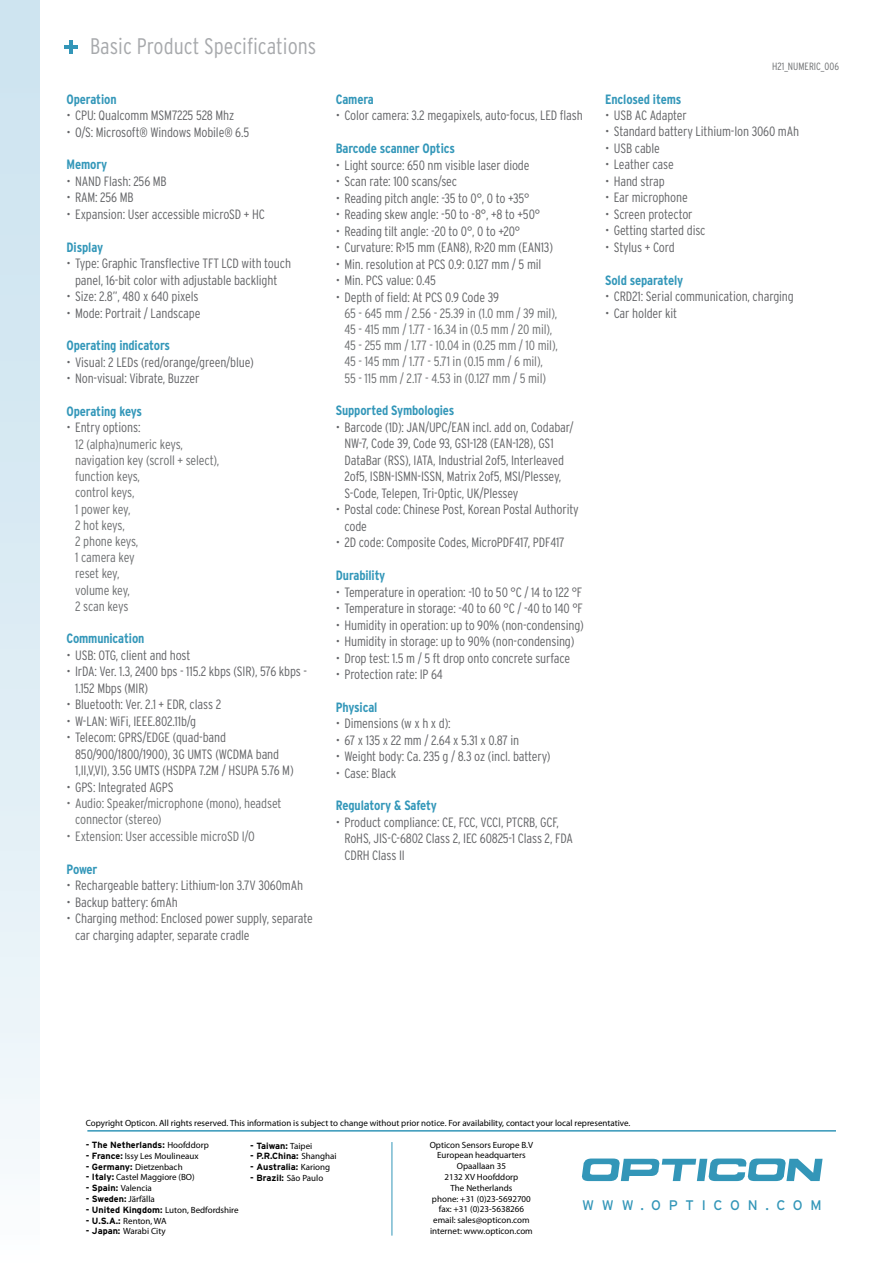
<style>
.page{position:relative;width:893px;height:1263px;background:#fff}
.page>*{position:absolute;margin:0;border:0;box-sizing:border-box;transform-origin:0 0}
.t1{font:300 condensed 22.5px "Interstate";color:#a7a9ac}
.t2{font:13.95px "Interstate";letter-spacing:.56em;color:#3396b8}
.t3{font:300 condensed 13.5px/16.5px "Interstate";letter-spacing:-.01em;color:#636467}
.t4{font:300 condensed 13.5px/16.2px "Interstate";letter-spacing:-.01em;color:#6d6f71}
.t5{font:700 condensed 13.5px "Interstate";letter-spacing:-.01em;color:#3397b9}
.t6{font:300 condensed 10.5px "Interstate";color:#6d6f71}
.t7{font:9px/10.8px "Myriad Pro";color:#000;text-align:center}
.t8{font:700 9px "Interstate";color:#000}
.s1{font-family:"Myriad Pro";font-weight:400}
.s2{font-family:"Interstate";font-weight:700}
</style>
<div class="page">
<div style="left:0;top:0;width:40px;height:1263px;background:linear-gradient(to bottom,#c8e1ee,#f6fafc)"></div>
<hr style="left:65px;top:45px;width:13px;height:4px;background:#3396b8">
<hr style="left:70px;top:40px;width:3px;height:14px;background:#3396b8">
<hr style="left:87px;top:1130px;width:749px;height:1px;background:#3396b8">
<hr style="left:392px;top:1142px;width:1px;height:93px;background:#3396b8">
<svg style="left:581px;top:1158px;width:242px;height:23px"></svg>
<h1 class="t1" style="left:90px;top:33px;width:228px">Basic Product Specifications</h1>
<p class="t5" style="left:67px;top:91px;width:51px">Operation</p>
<p class="t3" style="left:67px;top:107px;width:169px">• CPU: Qualcomm MSM7225 528 Mhz</p>
<p class="t3" style="left:67px;top:124px;width:184px">• O/S: Microsoft® Windows Mobile® 6.5</p>
<p class="t5" style="left:67px;top:157px;width:42px">Memory</p>
<p class="t3" style="left:67px;top:173px;width:102px">• NAND Flash: 256 MB</p>
<p class="t3" style="left:67px;top:189px;width:69px">• RAM: 256 MB</p>
<p class="t3" style="left:67px;top:206px;width:200px">• Expansion: User accessible microSD + HC</p>
<p class="t5" style="left:67px;top:239px;width:38px">Display</p>
<p class="t3" style="left:67px;top:255px;width:226px;text-align:center">• Type: Graphic Transflective TFT LCD with touch panel, 16-bit color with adjustable backlight</p>
<p class="t3" style="left:67px;top:288px;width:133px">• Size: 2.8”, 480 x 640 pixels</p>
<p class="t3" style="left:67px;top:304px;width:135px">• Mode: Portrait / Landscape</p>
<p class="t5" style="left:67px;top:338px;width:105px">Operating indicators</p>
<p class="t3" style="left:67px;top:354px;width:189px">• Visual: 2 LEDs (red/orange/green/blue)</p>
<p class="t3" style="left:67px;top:370px;width:134px">• Non-visual: Vibrate, Buzzer</p>
<p class="t5" style="left:67px;top:404px;width:77px">Operating keys</p>
<p class="t3" style="left:67px;top:419px;width:75px">• Entry options:</p>
<p class="t4" style="left:75px;top:436px;width:146px">12 (alpha)numeric keys, navigation key (scroll + select), function keys,<br>control keys,<br>1 power key,<br>2 hot keys,<br>2 phone keys,<br>1 camera key<br>reset key,<br>volume key,<br>2 scan keys</p>
<p class="t5" style="left:67px;top:631px;width:79px">Communication</p>
<p class="t3" style="left:67px;top:647px;width:125px">• USB: OTG, client and host</p>
<p class="t3" style="left:75px;top:663px;width:233px;text-indent:-9px">• IrDA: Ver. 1.3, 2400 bps - 115.2 kbps (SIR), 576 kbps -<br>1.152 Mbps (MIR)</p>
<p class="t3" style="left:67px;top:696px;width:156px">• Bluetooth: Ver. 2.1 + EDR, class 2</p>
<p class="t3" style="left:67px;top:713px;width:131px">• W-LAN: WiFi, IEEE.802.11b/g</p>
<p class="t3" style="left:75px;top:729px;width:220px;text-indent:-9px">• Telecom: GPRS/EDGE (quad-band<br>850/900/1800/1900), 3G UMTS (WCDMA band<br>1,II,V,VI), 3.5G UMTS (HSDPA 7.2M / HSUPA 5.76 M)</p>
<p class="t3" style="left:67px;top:779px;width:108px">• GPS: Integrated AGPS</p>
<p class="t4" style="left:75px;top:795px;width:208px;text-indent:-9px">• Audio: Speaker/microphone (mono), headset connector (stereo)</p>
<p class="t4" style="left:67px;top:828px;width:190px">• Extension: User accessible microSD I/O</p>
<p class="t5" style="left:67px;top:861px;width:32px">Power</p>
<p class="t3" style="left:67px;top:877px;width:238px">• Rechargeable battery: Lithium-Ion 3.7V 3060mAh</p>
<p class="t3" style="left:67px;top:893px;width:113px">• Backup battery: 6mAh</p>
<p class="t3" style="left:75px;top:910px;width:239px;text-indent:-9px">• Charging method: Enclosed power supply, separate car charging adapter, separate cradle</p>
<p class="t5" style="left:336px;top:91px;width:39px">Camera</p>
<p class="t3" style="left:336px;top:107px;width:248px">• Color camera: 3.2 megapixels, auto-focus, LED flash</p>
<p class="t5" style="left:336px;top:141px;width:121px">Barcode scanner Optics</p>
<p class="t3" style="left:336px;top:156px;width:195px">• Light source: 650 nm visible laser diode</p>
<p class="t3" style="left:336px;top:173px;width:123px">• Scan rate: 100 scans/sec</p>
<p class="t3" style="left:336px;top:189px;width:195px">• Reading pitch angle: -35 to 0°, 0 to +35°</p>
<p class="t3" style="left:336px;top:206px;width:206px">• Reading skew angle: -50 to -8°, +8 to +50°</p>
<p class="t3" style="left:336px;top:222px;width:186px">• Reading tilt angle: -20 to 0°, 0 to +20°</p>
<p class="t3" style="left:336px;top:239px;width:219px">• Curvature: R&gt;15 mm (EAN8), R&gt;20 mm (EAN13)</p>
<p class="t3" style="left:336px;top:255px;width:207px">• Min. resolution at PCS 0.9: 0.127 mm / 5 mil</p>
<p class="t3" style="left:336px;top:272px;width:102px">• Min. PCS value: 0.45</p>
<p class="t3" style="left:336px;top:288px;width:165px">• Depth of field: At PCS 0.9 Code 39</p>
<p class="t4" style="left:344px;top:305px;width:215px">65 - 645 mm / 2.56 - 25.39 in (1.0 mm / 39 mil), 45 - 415 mm / 1.77 - 16.34 in (0.5 mm / 20 mil), 45 - 255 mm / 1.77 - 10.04 in (0.25 mm / 10 mil), 45 - 145 mm / 1.77 - 5.71 in (0.15 mm / 6 mil),<br>55 - 115 mm / 2.17 - 4.53 in (0.127 mm / 5 mil)</p>
<p class="t5" style="left:336px;top:403px;width:120px">Supported Symbologies</p>
<p class="t3" style="left:344px;top:419px;width:231px;text-indent:-9px">• Barcode (1D): JAN/UPC/EAN incl. add on, Codabar/ NW-7, Code 39, Code 93, GS1-128 (EAN-128), GS1<br>DataBar (RSS), IATA, Industrial 2of5, Interleaved 2of5, ISBN-ISMN-ISSN, Matrix 2of5, MSI/Plessey, S-Code, Telepen, Tri-Optic, UK/Plessey</p>
<p class="t3" style="left:344px;top:501px;width:236px;text-indent:-9px">• Postal code: Chinese Post, Korean Postal Authority code</p>
<p class="t3" style="left:336px;top:534px;width:230px">• 2D code: Composite Codes, MicroPDF417, PDF417</p>
<p class="t5" style="left:336px;top:568px;width:51px">Durability</p>
<p class="t3" style="left:336px;top:583px;width:248px">• Temperature in operation: -10 to 50 °C / 14 to 122 °F</p>
<p class="t3" style="left:336px;top:600px;width:249px">• Temperature in storage: -40 to 60 °C / -40 to 140 °F</p>
<p class="t3" style="left:336px;top:616px;width:250px">• Humidity in operation: up to 90% (non-condensing)</p>
<p class="t3" style="left:336px;top:633px;width:240px">• Humidity in storage: up to 90% (non-condensing)</p>
<p class="t3" style="left:336px;top:649px;width:236px">• Drop test: 1.5 m / 5 ft drop onto concrete surface</p>
<p class="t3" style="left:336px;top:666px;width:108px">• Protection rate: IP 64</p>
<p class="t5" style="left:336px;top:699px;width:43px">Physical</p>
<p class="t3" style="left:336px;top:715px;width:116px">• Dimensions (w x h x d):</p>
<p class="t3" style="left:336px;top:731px;width:185px">• 67 x 135 x 22 mm / 2.64 x 5.31 x 0.87 in</p>
<p class="t3" style="left:336px;top:748px;width:216px">• Weight body: Ca. 235 g / 8.3 oz (incl. battery)</p>
<p class="t3" style="left:336px;top:764px;width:62px">• Case: Black</p>
<p class="t5" style="left:336px;top:798px;width:102px">Regulatory &amp; Safety</p>
<p class="t3" style="left:344px;top:814px;width:230px;text-indent:-9px">• Product compliance: CE, FCC, VCCI, PTCRB, GCF,<br>RoHS, JIS-C-6802 Class 2, IEC 60825-1 Class 2, FDA<br>CDRH Class II</p>
<p class="t6" style="left:772px;top:60px;width:68px">H21_NUMERIC_006</p>
<p class="t5" style="left:605px;top:91px;width:78px">Enclosed items</p>
<p class="t3" style="left:605px;top:107px;width:83px">• USB AC Adapter</p>
<p class="t3" style="left:605px;top:123px;width:195px">• Standard battery Lithium-Ion 3060 mAh</p>
<p class="t3" style="left:605px;top:140px;width:56px">• USB cable</p>
<p class="t3" style="left:605px;top:156px;width:70px">• Leather case</p>
<p class="t3" style="left:605px;top:173px;width:61px">• Hand strap</p>
<p class="t3" style="left:605px;top:189px;width:84px">• Ear microphone</p>
<p class="t3" style="left:605px;top:206px;width:89px">• Screen protector</p>
<p class="t3" style="left:605px;top:222px;width:102px">• Getting started disc</p>
<p class="t3" style="left:605px;top:239px;width:71px">• Stylus + Cord</p>
<p class="t5" style="left:605px;top:272px;width:79px">Sold separately</p>
<p class="t3" style="left:605px;top:288px;width:190px">• CRD21: Serial communication, charging</p>
<p class="t3" style="left:605px;top:305px;width:73px">• Car holder kit</p>
<p class="t7" style="left:86px;top:1118px;width:546px">Copyright Opticon. All rights reserved. This information is subject to change without prior notice. For availability, contact your local representative.</p>
<p class="t8" style="left:86px;top:1140px;width:125px">- The Netherlands: <span class="s1">Hoofddorp</span></p>
<p class="t7" style="left:86px;top:1150px;width:115px"><span class="s2">- France:</span> Issy Les Moulineaux</p>
<p class="t7" style="left:86px;top:1161px;width:98px"><span class="s2">- Germany:</span> Dietzenbach</p>
<p class="t7" style="left:86px;top:1172px;width:110px"><span class="s2">- Italy:</span> Castel Maggiore (BO)</p>
<p class="t7" style="left:86px;top:1183px;width:68px"><span class="s2">- Spain:</span> Valencia</p>
<p class="t8" style="left:86px;top:1194px;width:71px">- Sweden: <span class="s1">Järfälla</span></p>
<p class="t7" style="left:86px;top:1204px;width:154px"><span class="s2">- United Kingdom:</span> Luton, Bedfordshire</p>
<p class="t7" style="left:86px;top:1215px;width:82px"><span class="s2">- U.S.A.:</span> Renton, WA</p>
<p class="t7" style="left:86px;top:1226px;width:81px"><span class="s2">- Japan:</span> Warabi City</p>
<p class="t7" style="left:430px;top:1139px;width:105px">Opticon Sensors Europe B.V<br>European headquarters<br>Opaallaan 35<br>2132 XV Hoofddorp<br>The Netherlands<br>phone: +31 (0)23-5692700 fax: +31 (0)23-5638266 email: sales@opticon.com internet: www.opticon.com</p>
<p class="t8" style="left:250px;top:1140px;width:64px">- Taiwan: <span class="s1">Taipei</span></p>
<p class="t8" style="left:250px;top:1151px;width:88px">- P.R.China: <span class="s1">Shanghai</span></p>
<p class="t8" style="left:250px;top:1162px;width:81px">- Australia: <span class="s1">Kariong</span></p>
<p class="t8" style="left:250px;top:1173px;width:74px">- Brazil: <span class="s1">São Paulo</span></p>
<p class="t2" style="left:582px;top:1197px;width:241px">WWW.OPTICON.COM</p>
</div>
